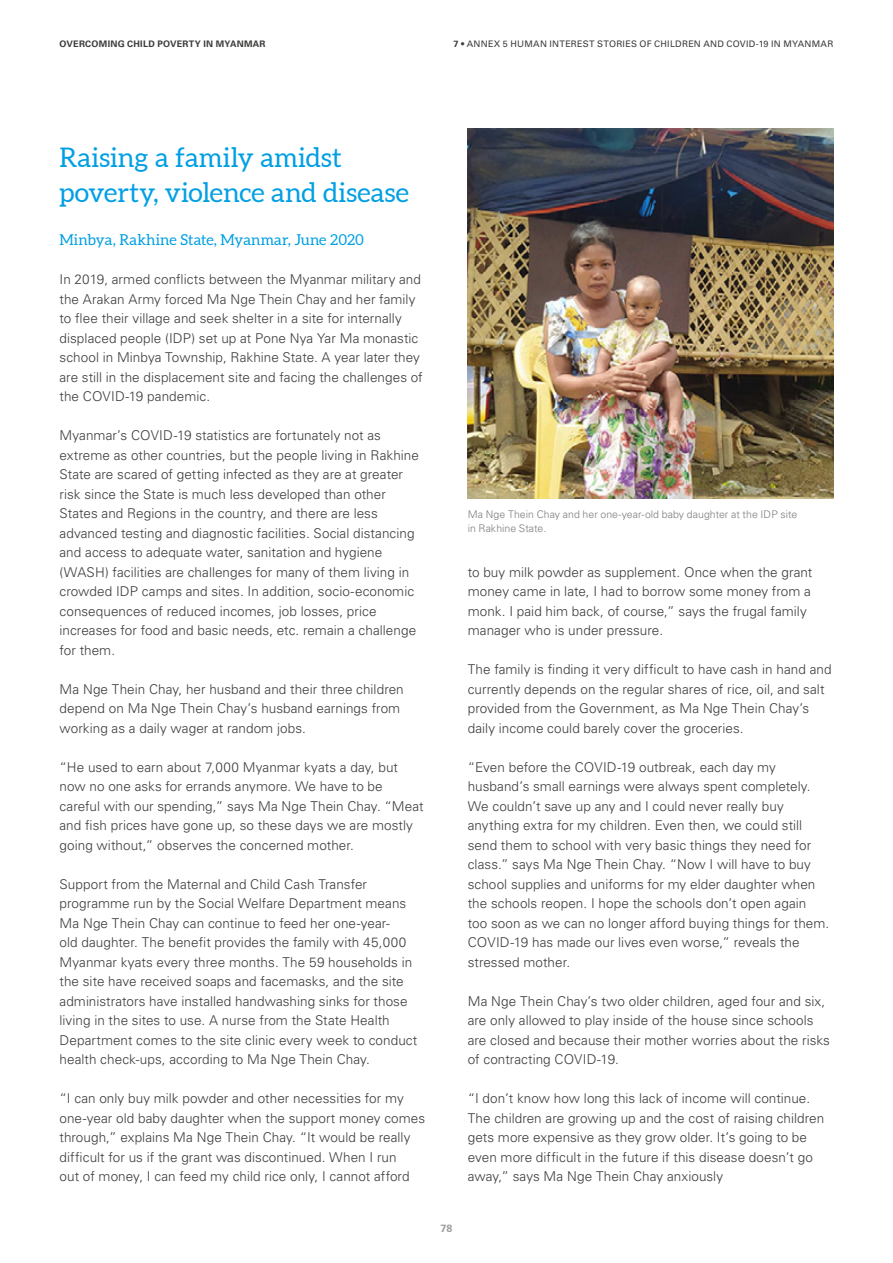
<style>
.page{position:relative;width:893px;height:1263px;background:#fff}
.page>*{position:absolute;margin:0;border:0;box-sizing:border-box;transform-origin:0 0}
.t1{font:27px/34.5px "Aleo";color:#009fe3}
.t2{font:15px "Aleo";letter-spacing:.01em;color:#009fe3}
.t3{font:300 13.5px/19.5px "Univers LT Std";letter-spacing:.005em;color:#3c3c3b}
.t4{font:300 10.5px/13.5px "Univers LT Std";color:#7f7b7d}
.t5{font:700 10.5px "Univers LT Std";color:#9d9d9c}
.t6{font:9px "Univers LT Std";letter-spacing:.025em;color:#3c3c3b}
.t7{font:700 9px "Univers LT Std";letter-spacing:.03em;color:#3c3c3b}
.s1{font-weight:700}
</style>
<div class="page">
<img style="left:468px;top:128px;width:365px;height:371px">
<p class="t7" style="left:60px;top:39px;width:208px">OVERCOMING CHILD POVERTY IN MYANMAR</p>
<p class="t6" style="left:454px;top:38px;width:28px"><span class="s1">7</span> • ANNE</p>
<p class="t6" style="left:494px;top:38px;width:32px">X 5 HUMAN</p>
<p class="t6" style="left:549px;top:38px;width:10px">INTEREST</p>
<p class="t6" style="left:597px;top:38px;width:13px">STORIES</p>
<p class="t6" style="left:639px;top:38px;width:22px">OF CHILDREN</p>
<p class="t6" style="left:703px;top:38px;width:8px">AND</p>
<p class="t6" style="left:726px;top:38px;width:74px">COVID-19 IN MYANMAR</p>
<h1 class="t1" style="left:60px;top:142px;width:351px">Raising a family amidst poverty, violence and disease</h1>
<p class="t2" style="left:60px;top:231px;width:306px">Minbya, Rakhine State, Myanmar, June 2020</p>
<p class="t3" style="left:60px;top:270px;width:365px">In 2019, armed conflicts between the Myanmar military and the Arakan Army forced Ma Nge Thein Chay and her family to flee their village and seek shelter in a site for internally displaced people (IDP) set up at Pone Nya Yar Ma monastic school in Minbya Township, Rakhine State. A year later they are still in the displacement site and facing the challenges of the COVID-19 pandemic.</p>
<p class="t3" style="left:60px;top:426px;width:361px">Myanmar’s COVID-19 statistics are fortunately not as extreme as other countries, but the people living in Rakhine State are scared of getting infected as they are at greater risk since the State is much less developed than other States and Regions in the country, and there are less advanced testing and diagnostic facilities. Social distancing and access to adequate water, sanitation and hygiene (WASH) facilities are challenges for many of them living in crowded IDP camps and sites. In addition, socio-economic consequences of reduced incomes, job losses, price increases for food and basic needs, etc. remain a challenge for them.</p>
<p class="t3" style="left:60px;top:679px;width:346px">Ma Nge Thein Chay, her husband and their three children depend on Ma Nge Thein Chay’s husband earnings from working as a daily wager at random jobs.</p>
<p class="t3" style="left:60px;top:757px;width:366px">“He used to earn about 7,000 Myanmar kyats a day, but now no one asks for errands anymore. We have to be careful with our spending,” says Ma Nge Thein Chay. “Meat and fish prices have gone up, so these days we are mostly going without,” observes the concerned mother.</p>
<p class="t3" style="left:60px;top:874px;width:359px">Support from the Maternal and Child Cash Transfer programme run by the Social Welfare Department means Ma Nge Thein Chay can continue to feed her one-year-<br>old daughter. The benefit provides the family with 45,000<br>Myanmar kyats every three months. The 59 households in the site have received soaps and facemasks, and the site administrators have installed handwashing sinks for those living in the sites to use. A nurse from the State Health Department comes to the site clinic every week to conduct health check-ups, according to Ma Nge Thein Chay.</p>
<p class="t3" style="left:60px;top:1089px;width:367px">“I can only buy milk powder and other necessities for my one-year old baby daughter when the support money comes through,” explains Ma Nge Thein Chay. “It would be really difficult for us if the grant was discontinued. When I run<br>out of money, I can feed my child rice only, I cannot afford</p>
<p class="t4" style="left:468px;top:508px;width:331px">Ma Nge Thein Chay and her one-year-old baby daughter at the IDP site in Rakhine State.</p>
<p class="t3" style="left:468px;top:562px;width:346px">to buy milk powder as supplement. Once when the grant money came in late, I had to borrow some money from a monk. I paid him back, of course,” says the frugal family manager who is under pressure.</p>
<p class="t3" style="left:468px;top:660px;width:365px">The family is finding it very difficult to have cash in hand and currently depends on the regular shares of rice, oil, and salt provided from the Government, as Ma Nge Thein Chay’s daily income could barely cover the groceries.</p>
<p class="t3" style="left:468px;top:757px;width:363px">“Even before the COVID-19 outbreak, each day my husband’s small earnings were always spent completely.<br>We couldn’t save up any and I could never really buy anything extra for my children. Even then, we could still send them to school with very basic things they need for class.” says Ma Nge Thein Chay. “Now I will have to buy school supplies and uniforms for my elder daughter when the schools reopen. I hope the schools don’t open again too soon as we can no longer afford buying things for them.<br>COVID-19 has made our lives even worse,” reveals the stressed mother.</p>
<p class="t3" style="left:468px;top:991px;width:364px">Ma Nge Thein Chay’s two older children, aged four and six, are only allowed to play inside of the house since schools are closed and because their mother worries about the risks of contracting COVID-19.</p>
<p class="t3" style="left:468px;top:1088px;width:358px">“I don’t know how long this lack of income will continue.<br>The children are growing up and the cost of raising children gets more expensive as they grow older. It’s going to be even more difficult in the future if this disease doesn’t go away,” says Ma Nge Thein Chay anxiously</p>
<p class="t5" style="left:441px;top:1222px;width:13px">78</p>
</div>
